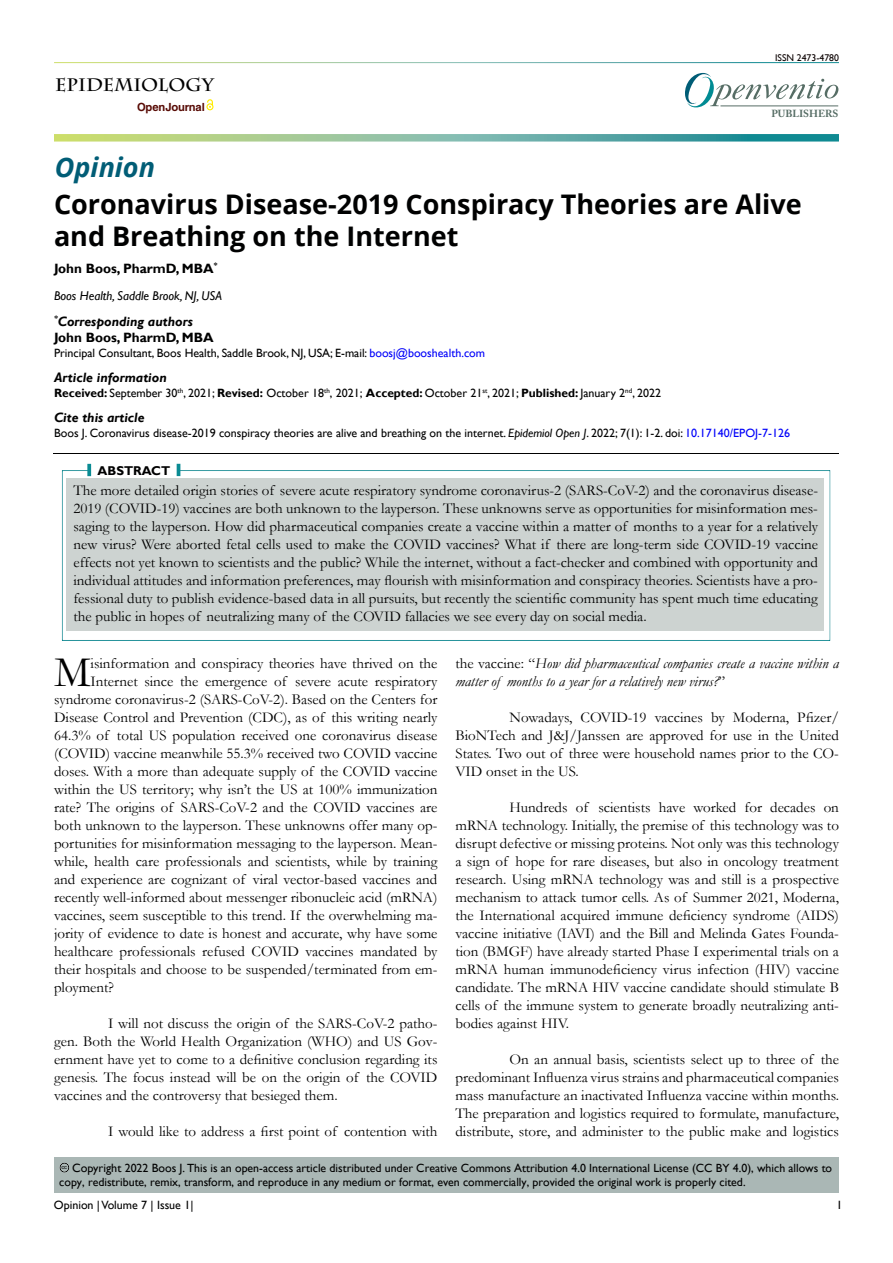
<style>
.page{position:relative;width:893px;height:1263px;background:#fff}
.page>*{position:absolute;margin:0;border:0;box-sizing:border-box;transform-origin:0 0}
.t1{font:43.8px "Garamond";color:#000}
.t2{font:700 27px/32.4px "Open Sans";color:#000101}
.t3{font:italic 700 27px "Open Sans";color:#015d76}
.t4{font:700 18px "Charlemagne Std";color:#000}
.t5{font:15px/18px "Garamond";color:#000;text-align:justify}
.t6{font:italic 15px/18px "Garamond";color:#000}
.t7{font:italic 700 13.5px/16.2px "Gill Sans";color:#000101}
.t8{font:700 13.5px "Gill Sans";color:#000101}
.t9{font:italic 700 13.5px "Gill Sans";color:#000}
.t10{font:italic 12.75px "Gill Sans";color:#000101}
.t11{font:700 12.75px "Gill Sans";color:#000}
.t12{font:12px "Gill Sans";color:#000101}
.t13{font:12px "Gill Sans";color:#000}
.t14{font:11.85px/14.4px "Gill Sans";color:#000}
.t15{font:700 11.25px "Helvetica LT Std";letter-spacing:-.015em;color:#580b05}
.t16{font:700 10.2px "Adobe Caslon Pro";color:#566d65}
.t17{font:9.75px "Gill Sans";color:#0a0000}
.t18{font:5.7px "Arial";color:#000}
.s1{font-style:normal}
.s2{color:#0000fa}
.s3{font-weight:700}
.s4{color:#000}
.s5{font-style:italic}
.s6{font-size:12px}
.s7{font-size:12px;color:#000101}
</style>
<div class="page">
<svg style="left:685px;top:73px;width:153px;height:35px"></svg>
<hr style="left:720px;top:106px;width:118px;height:1px;background:#566d65">
<svg style="left:54px;top:134px;width:785px;height:8px;background:#81ba9d"></svg>
<svg style="left:207px;top:99px;width:6px;height:10px"></svg>
<div style="left:41px;top:444px;width:811px;height:12px;background:#f6f1f3;opacity:.75"></div>
<div style="left:54px;top:1157px;width:785px;height:36px;background:#aab7b5"></div>
<div style="left:47px;top:1151px;width:37px;height:22px;background:#f6f1f3;opacity:.75"></div>
<div style="left:50px;top:461px;width:793px;height:180px;background:#f6f1f3;opacity:.75"></div>
<svg style="left:87px;top:464px;width:4px;height:12px"></svg>
<svg style="left:177px;top:464px;width:3px;height:12px"></svg>
<p class="t4" style="left:55px;top:74px;width:160px">EPIDEMIOLOGY</p>
<p class="t15" style="left:137px;top:100px;width:69px">Open Journal</p>
<h2 class="t3" style="left:55px;top:148px;width:102px">Opinion</h2>
<p class="t17" style="left:775px;top:52px;width:65px">ISSN 2473-4780</p>
<p class="t16" style="left:771px;top:108px;width:69px">PUBLISHERS</p>
<h2 class="t2" style="left:54px;top:187px;width:749px">Coronavirus Disease-2019 Conspiracy Theories are Alive and Breathing on the Internet</h2>
<p class="t8" style="left:54px;top:260px;width:165px">John Boos, PharmD, MBA<sup>*</sup></p>
<p class="t10" style="left:54px;top:288px;width:170px">Boos Health, Saddle Brook, NJ, USA</p>
<p class="t7" style="left:54px;top:314px;width:161px"><sup>*</sup>Corresponding authors<br><span class="s1">John Boos, PharmD, MBA</span></p>
<p class="t12" style="left:54px;top:345px;width:433px">Principal Consultant, Boos Health, Saddle Brook, NJ, USA; E-mail: <span class="s2">boosj@booshealth.com</span></p>
<p class="t7" style="left:54px;top:370px;width:114px">Article information</p>
<p class="t12" style="left:54px;top:386px;width:609px"><span class="s3">Received:</span> September 30<sup>th</sup>, 2021; <span class="s3">Revised:</span> October 18<sup>th</sup>, 2021<span class="s4">;</span> <span class="s3">Accepted:</span> October 21<sup>st</sup>, 2021; <span class="s3">Published:</span> January 2<sup>nd</sup>, 2022</p>
<p class="t9" style="left:54px;top:410px;width:92px">Cite this article</p>
<p class="t12" style="left:54px;top:426px;width:737px">Boos J. Coronavirus disease-2019 conspiracy theories are alive and breathing on the internet. <span class="s5">Epidemiol Open J</span>. 2022; 7(1): 1-2. doi: <span class="s2">10.17140/EPOJ-7-126</span></p>
<p class="t11" style="left:97px;top:463px;width:74px">ABSTRACT</p>
<p class="t5" style="left:73px;top:481px;width:746px">The more detailed origin stories of severe acute respiratory syndrome coronavirus-2 (SARS-CoV-2) and the coronavirus disease-2019 (COVID-19) vaccines are both unknown to the layperson. These unknowns serve as opportunities for misinformation mes&shy;saging to the layperson. How did pharmaceutical companies create a vaccine within a matter of months to a year for a relatively new virus? Were aborted fetal cells used to make the COVID vaccines? What if there are long-term side COVID-19 vaccine effects not yet known to scientists and the public? While the internet, without a fact-checker and combined with opportunity and individual attitudes and information preferences, may flourish with misinformation and conspiracy theories. Scientists have a pro&shy;fessional duty to publish evidence-based data in all pursuits, but recently the scientific community has spent much time educating the public in hopes of neutralizing many of the COVID fallacies we see every day on social media.</p>
<h1 class="t1" style="left:54px;top:643px;width:38px">M</h1>
<p class="t5" style="left:91px;top:654px;width:348px">isinformation and conspiracy theories have thrived on the</p>
<p class="t6" style="left:455px;top:654px;width:385px"><span class="s1">the vaccine: “</span>How did pharmaceutical companies create a vaccine within a matter of months to a year for a relatively new virus?<span class="s1">”</span></p>
<p class="t5" style="left:455px;top:708px;width:385px;text-indent:54px">Nowadays, COVID-19 vaccines by Moderna, Pfizer/ BioNTech and J&amp;J/Janssen are approved for use in the United States. Two out of three were household names prior to the CO-VID onset in the US.</p>
<p class="t5" style="left:455px;top:798px;width:385px;text-indent:54px">Hundreds of scientists have worked for decades on mRNA technology. Initially, the premise of this technology was to disrupt defective or missing proteins. Not only was this technology a sign of hope for rare diseases, but also in oncology treatment research. Using mRNA technology was and still is a prospective mechanism to attack tumor cells. As of Summer 2021, Moderna, the International acquired immune deficiency syndrome (AIDS) vaccine initiative (IAVI) and the Bill and Melinda Gates Founda&shy;tion (BMGF) have already started Phase I experimental trials on a mRNA human immunodeficiency virus infection (HIV) vaccine candidate. The mRNA HIV vaccine candidate should stimulate B cells of the immune system to generate broadly neutralizing anti&shy;bodies against HIV.</p>
<p class="t5" style="left:455px;top:1050px;width:385px;text-indent:54px">On an annual basis, scientists select up to three of the predominant Influenza virus strains and pharmaceutical companies mass manufacture an inactivated Influenza vaccine within months.<br>The preparation and logistics required to formulate, manufacture, distribute, store, and administer to the public make and logistics</p>
<p class="t5" style="left:91px;top:672px;width:348px">Internet since the emergence of severe acute respiratory</p>
<p class="t5" style="left:54px;top:690px;width:385px">syndrome coronavirus-2 (SARS-CoV-2). Based on the Centers for</p>
<p class="t5" style="left:54px;top:708px;width:385px">Disease Control and Prevention (CDC), as of this writing nearly</p>
<p class="t5" style="left:54px;top:726px;width:385px">64.3% of total US population received one coronavirus disease</p>
<p class="t5" style="left:54px;top:744px;width:385px">(COVID) vaccine meanwhile 55.3% received two COVID vaccine</p>
<p class="t5" style="left:54px;top:762px;width:385px">doses. With a more than adequate supply of the COVID vaccine</p>
<p class="t5" style="left:54px;top:780px;width:385px">within the US territory; why isn’t the US at 100% immunization</p>
<p class="t5" style="left:54px;top:798px;width:385px">rate? The origins of SARS-CoV-2 and the COVID vaccines are</p>
<p class="t5" style="left:54px;top:816px;width:385px">both unknown to the layperson. These unknowns offer many op-</p>
<p class="t5" style="left:54px;top:834px;width:385px">portunities for misinformation messaging to the layperson. Mean-</p>
<p class="t5" style="left:54px;top:852px;width:385px">while, health care professionals and scientists, while by training</p>
<p class="t5" style="left:54px;top:870px;width:385px">and experience are cognizant of viral vector-based vaccines and</p>
<p class="t5" style="left:54px;top:888px;width:385px">recently well-informed about messenger ribonucleic acid (mRNA)</p>
<p class="t5" style="left:54px;top:906px;width:385px">vaccines, seem susceptible to this trend. If the overwhelming ma-</p>
<p class="t5" style="left:54px;top:924px;width:385px">jority of evidence to date is honest and accurate, why have some</p>
<p class="t5" style="left:54px;top:942px;width:385px">healthcare professionals refused COVID vaccines mandated by</p>
<p class="t5" style="left:54px;top:960px;width:385px">their hospitals and choose to be suspended/terminated from em-</p>
<p class="t5" style="left:54px;top:978px;width:62px">ployment?</p>
<p class="t5" style="left:54px;top:1014px;width:385px;text-indent:54px">I will not discuss the origin of the SARS-CoV-2 patho&shy;gen. Both the World Health Organization (WHO) and US Gov&shy;ernment have yet to come to a definitive conclusion regarding its genesis. The focus instead will be on the origin of the COVID vaccines and the controversy that besieged them.</p>
<p class="t5" style="left:108px;top:1122px;width:331px">I would like to address a first point of contention with</p>
<p class="t14" style="left:59px;top:1161px;width:774px;text-indent:13px"><span class="s6">Copyright</span> 2022 <span class="s7">Boos J</span>. This is an open-access article distributed under Creative Commons Attribution 4.0 International License (CC BY 4.0), which allows to copy, redistribute, remix, transform, and reproduce in any medium or format, even commercially, provided the original work is properly cited.</p>
<p class="t18" style="left:61px;top:1163px;width:7px">cc</p>
<p class="t13" style="left:54px;top:1198px;width:141px">Opinion | Volume 7 | Issue 1|</p>
<p class="t13" style="left:836px;top:1198px;width:7px">1</p>
</div>
